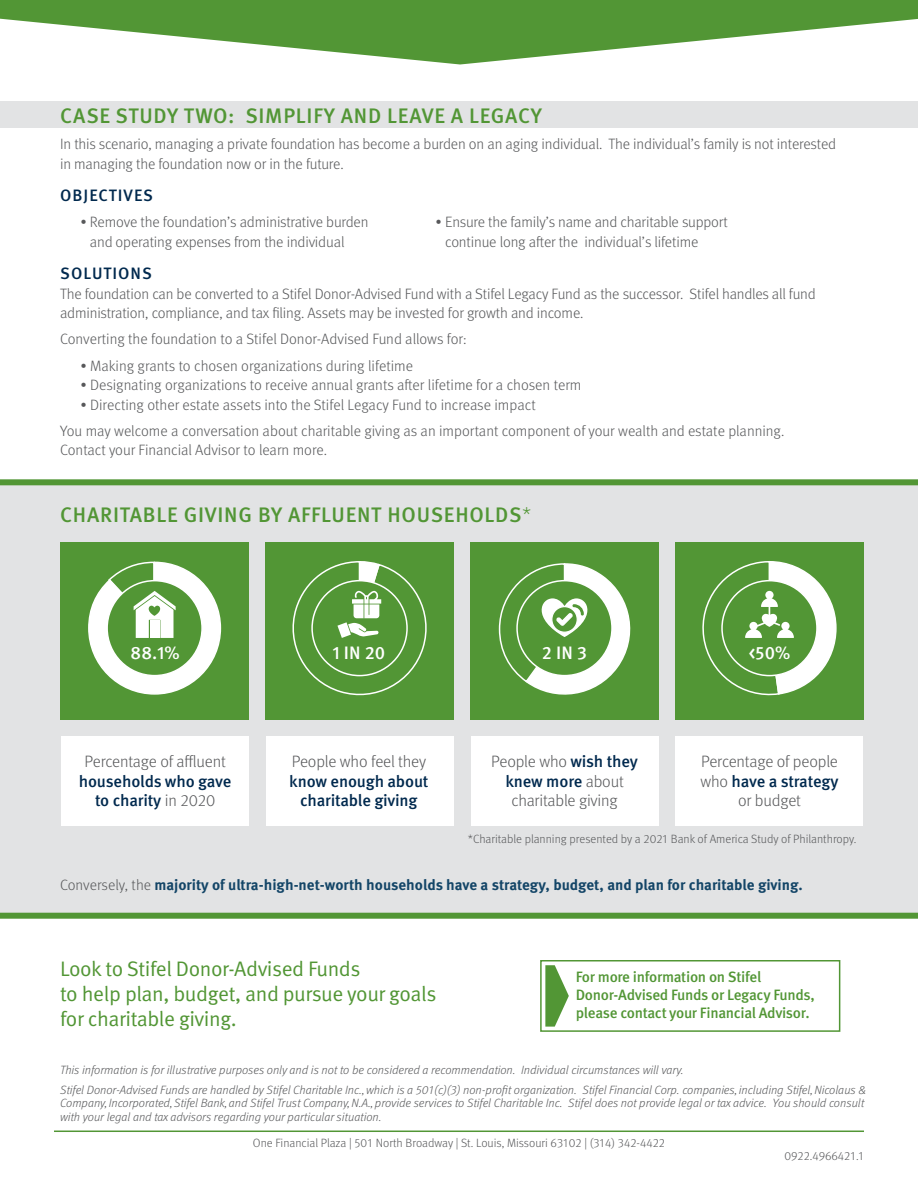
<style>
.page{position:relative;width:918px;height:1188px;background:#fff}
.page>*{position:absolute;margin:0;border:0;box-sizing:border-box;transform-origin:0 0}
.t1{font:21px/25.2px "Meta OT Norm";letter-spacing:-.02em;color:#529635}
.t2{font:500 21px "Meta OT";letter-spacing:.035em;color:#529635}
.t3{font:500 18px "Meta OT";color:#fff}
.Indented_Bulleted_Li{font:300 16.5px "Meta OT";letter-spacing:-.01em;color:#57585a}
.Indented_Bulleted_Li-2{font:500 16.5px "Meta OT";letter-spacing:-.01em;color:#00294e}
.Indented_Bulleted_Li-3{font:500 16.5px "Meta OT";letter-spacing:.06em;color:#00294e}
.Indented_Bulleted_Li-4{font:300 15px/19.5px "Meta OT";letter-spacing:-.01em;color:#57585a}
.Indented_Bulleted_Li-5{font:700 15px "Meta OT";color:#134567}
.t4{font:500 15px/18px "Meta OT";letter-spacing:-.02em;color:#529635}
.t5{font:italic 300 12px/13.5px "Meta OT";color:#57585a}
.t6{font:300 12px "Meta OT";color:#57585a}
.s1{font-weight:300}
.s2{font-weight:300;color:#57585a}
.s3{font-weight:500;color:#00294e}
</style>
<div class="page">
<div style="left:0;top:485px;width:918px;height:428px;background:#e2e3e4"></div>
<div style="left:0;top:101px;width:918px;height:27px;background:#e2e3e4"></div>
<div style="left:61px;top:736px;width:188px;height:90px;background:#fff"></div>
<div style="left:266px;top:736px;width:188px;height:90px;background:#fff"></div>
<div style="left:471px;top:736px;width:188px;height:90px;background:#fff"></div>
<div style="left:676px;top:736px;width:187px;height:90px;background:#fff"></div>
<div style="left:60px;top:542px;width:189px;height:177px;background:#529635"></div>
<div style="left:265px;top:542px;width:189px;height:177px;background:#529635"></div>
<div style="left:470px;top:542px;width:189px;height:177px;background:#529635"></div>
<div style="left:675px;top:542px;width:189px;height:177px;background:#529635"></div>
<hr style="left:54px;top:1131px;width:810px;height:1px;background:#529635">
<svg style="left:0;top:0;width:918px;height:64px;fill:#529635"></svg>
<div style="left:0;top:479px;width:918px;height:6px;background:#529635"></div>
<div style="left:0;top:913px;width:918px;height:6px;background:#529635"></div>
<svg style="left:545px;top:965px;width:24px;height:62px"></svg>
<div style="left:540px;top:960px;width:300px;height:72px;border:2px solid #529635"></div>
<svg style="left:88px;top:561px;width:134px;height:134px"></svg>
<div style="left:150px;top:621px;width:10px;height:17px;background:#fff"></div>
<svg style="left:292px;top:561px;width:135px;height:135px"></svg>
<svg style="left:702px;top:561px;width:135px;height:135px"></svg>
<svg style="left:498px;top:563px;width:133px;height:132px"></svg>
<p class="t2" style="left:60px;top:103px;width:483px">CASE STUDY TWO: SIMPLIFY AND LEAVE A LEGACY</p>
<p class="Indented_Bulleted_Li-4" style="left:60px;top:135px;width:778px">In this scenario, managing a private foundation has become a burden on an aging individual. The individual’s family is not interested in managing the foundation now or in the future.</p>
<p class="Indented_Bulleted_Li-3" style="left:60px;top:185px;width:94px">OBJECTIVES</p>
<p class="Indented_Bulleted_Li-4" style="left:90px;top:213px;width:280px;text-indent:-9px">• Remove the foundation’s administrative burden and operating expenses from the individual</p>
<p class="Indented_Bulleted_Li-3" style="left:60px;top:263px;width:93px">SOLUTIONS</p>
<p class="Indented_Bulleted_Li-4" style="left:60px;top:284px;width:757px">The foundation can be converted to a Stifel Donor-Advised Fund with a Stifel Legacy Fund as the successor. Stifel handles all fund administration, compliance, and tax filing. Assets may be invested for growth and income.</p>
<p class="Indented_Bulleted_Li-4" style="left:60px;top:330px;width:408px">Converting the foundation to a Stifel Donor-Advised Fund allows for:</p>
<p class="Indented_Bulleted_Li-4" style="left:80px;top:356px;width:334px">• Making grants to chosen organizations during lifetime</p>
<p class="Indented_Bulleted_Li-4" style="left:80px;top:375px;width:503px">• Designating organizations to receive annual grants after lifetime for a chosen term</p>
<p class="Indented_Bulleted_Li-4" style="left:80px;top:395px;width:457px">• Directing other estate assets into the Stifel Legacy Fund to increase impact</p>
<p class="Indented_Bulleted_Li-4" style="left:60px;top:421px;width:726px">You may welcome a conversation about charitable giving as an important component of your wealth and estate planning.<br>Contact your Financial Advisor to learn more.</p>
<p class="Indented_Bulleted_Li-4" style="left:445px;top:212px;width:284px;text-indent:-9px">• Ensure the family’s name and charitable support continue long after the individual’s lifetime</p>
<p class="t2" style="left:60px;top:501px;width:473px">CHARITABLE GIVING BY AFFLUENT HOUSEHOLDS<span class="s1">*</span></p>
<p class="t3" style="left:131px;top:641px;width:50px">88.1%</p>
<p class="t3" style="left:332px;top:641px;width:54px">1 IN 20</p>
<p class="t3" style="left:542px;top:641px;width:47px">2 IN 3</p>
<p class="t3" style="left:749px;top:641px;width:43px">&lt;50%</p>
<p class="Indented_Bulleted_Li" style="left:85px;top:752px;width:143px">Percentage of affluent</p>
<p class="Indented_Bulleted_Li-2" style="left:79px;top:771px;width:154px">households who gave</p>
<p class="Indented_Bulleted_Li-2" style="left:95px;top:790px;width:122px">to charity <span class="s2">in 2020</span></p>
<p class="Indented_Bulleted_Li" style="left:292px;top:752px;width:136px">People who feel they</p>
<p class="Indented_Bulleted_Li-2" style="left:289px;top:771px;width:141px">know enough about</p>
<p class="Indented_Bulleted_Li-2" style="left:300px;top:790px;width:119px">charitable giving</p>
<p class="Indented_Bulleted_Li" style="left:491px;top:752px;width:148px">People who <span class="s3">wish they</span></p>
<p class="Indented_Bulleted_Li-2" style="left:505px;top:771px;width:120px">knew more <span class="s2">about</span></p>
<p class="Indented_Bulleted_Li" style="left:511px;top:791px;width:108px">charitable giving</p>
<p class="Indented_Bulleted_Li" style="left:701px;top:752px;width:138px">Percentage of people</p>
<p class="Indented_Bulleted_Li-2" style="left:700px;top:771px;width:140px"><span class="s2">who</span> have a strategy</p>
<p class="Indented_Bulleted_Li" style="left:738px;top:791px;width:64px">or budget</p>
<p class="t6" style="left:468px;top:832px;width:390px">*Charitable planning presented by a 2021 Bank of America Study of Philanthropy.</p>
<p class="Indented_Bulleted_Li-5" style="left:60px;top:875px;width:744px"><span class="s2">Conversely, the</span> majority of ultra-high-net-worth households have a strategy, budget, and plan for charitable giving.</p>
<p class="t1" style="left:60px;top:956px;width:378px">Look to Stifel Donor-Advised Funds<br>to help plan, budget, and pursue your goals for charitable giving.</p>
<p class="t4" style="left:576px;top:968px;width:241px">For more information on Stifel<br>Donor-Advised Funds or Legacy Funds, please contact your Financial Advisor.</p>
<p class="t5" style="left:60px;top:1063px;width:625px">This information is for illustrative purposes only and is not to be considered a recommendation. Individual circumstances will vary.</p>
<p class="t5" style="left:60px;top:1083px;width:808px">Stifel Donor-Advised Funds are handled by Stifel Charitable Inc., which is a 501(c)(3) non-profit organization. Stifel Financial Corp. companies, including Stifel, Nicolaus &amp;<br>Company, Incorporated, Stifel Bank, and Stifel Trust Company, N.A., provide services to Stifel Charitable Inc. Stifel does not provide legal or tax advice. You should consult with your legal and tax advisors regarding your particular situation.</p>
<p class="t6" style="left:253px;top:1136px;width:414px">One Financial Plaza | 501 North Broadway | St. Louis, Missouri 63102 | (314) 342-4422</p>
<p class="t6" style="left:784px;top:1148px;width:81px">0922.4966421.1</p>
</div>
